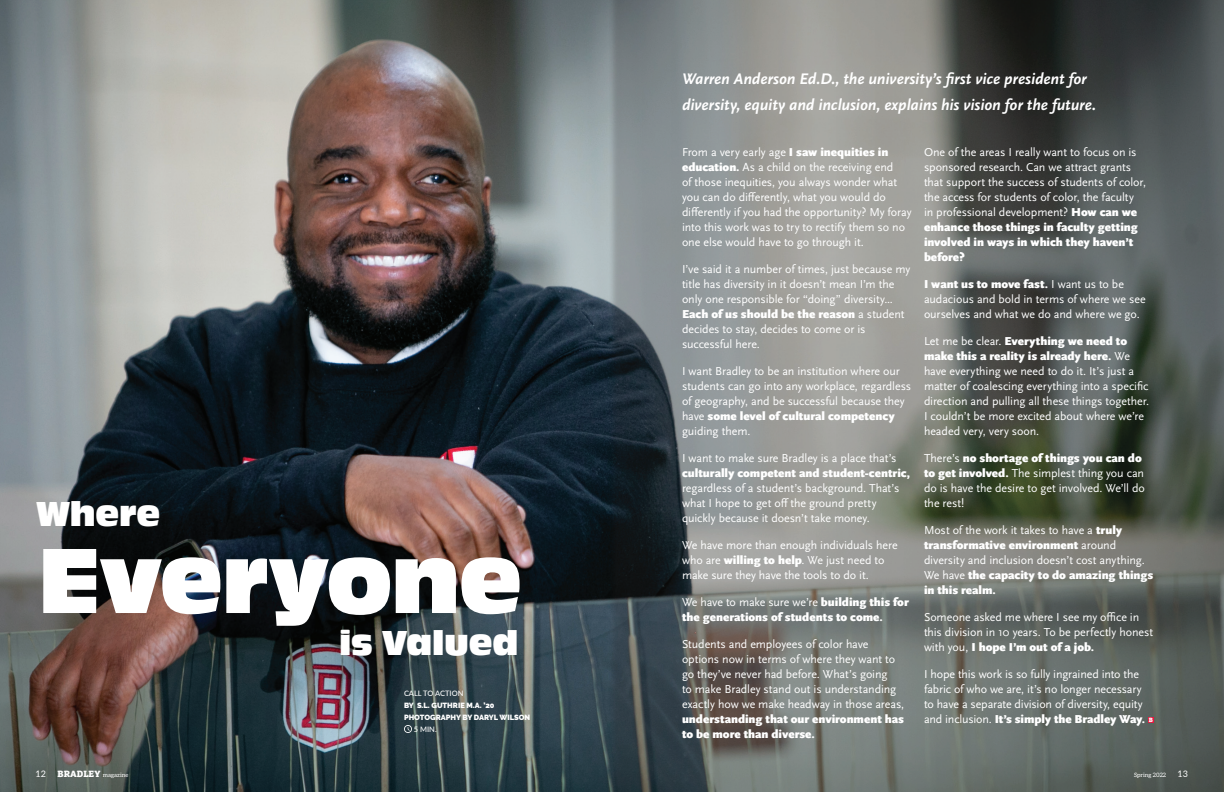
<style>
.page{position:relative;width:1224px;height:792px;background:#fff}
.page>*{position:absolute;margin:0;border:0;box-sizing:border-box;transform-origin:0 0}
.t1{font:96px "Antique Oli Com";letter-spacing:-.015em;color:#fff}
.t2{font:36px "Antique Oli Com";letter-spacing:-.005em;color:#fff}
.t3{font:italic 700 16px/26px "Scala Sans Pro";letter-spacing:-.005em;color:#fff}
.t4{font:12px/15px "Scala Sans Pro";letter-spacing:-.01em;color:#fff}
.t5{font:900 12px/15px "Scala Sans Pro";color:#fff}
.t6{font:9px "Lato";color:#fff}
.t7{font:900 7.5px/12px "Raleway";color:#fff}
.t8{font:500 7.5px "Lato";color:#fff}
.t9{font:6px "Aleo";color:#fff}
.s1{font-weight:900}
.s2{font-weight:400}
.s3{font-family:"Marselis Slab OT";font-weight:900;font-size:6px}
.s4{font-family:"Marselis Slab OT";font-weight:900;font-size:9px}
</style>
<div class="page">
<img style="left:0;top:0;width:608px;height:792px">
<svg style="left:612px;top:0;width:612px;height:792px;background:#6c706d"></svg>
<svg style="left:404px;top:725px;width:8px;height:8px"></svg>
<svg style="left:1148px;top:717px;width:6px;height:6px"></svg>
<h2 class="t2" style="left:36px;top:494px;width:126px">Where</h2>
<h1 class="t1" style="left:38px;top:527px;width:485px">Everyone</h1>
<h2 class="t2" style="left:339px;top:623px;width:181px">is Valued</h2>
<p class="t8" style="left:404px;top:688px;width:61px">CALL TO ACTION</p>
<p class="t7" style="left:404px;top:699px;width:128px">BY S.L. GUTHRIE M.A. ’20<br>PHOTOGRAPHY BY DARYL WILSON</p>
<p class="t8" style="left:414px;top:724px;width:24px">5 MIN.</p>
<h3 class="t3" style="left:682px;top:66px;width:416px">Warren Anderson Ed.D., the university’s first vice president for diversity, equity and inclusion, explains his vision for the future.</h3>
<p class="t4" style="left:682px;top:144px;width:231px">From a very early age <span class="s1">I saw inequities in education.</span> As a child on the receiving end<br>of those inequities, you always wonder what you can do differently, what you would do differently if you had the opportunity? My foray into this work was to try to rectify them so no one else would have to go through it.</p>
<p class="t4" style="left:682px;top:261px;width:230px">I’ve said it a number of times, just because my title has diversity in it doesn’t mean I’m the only one responsible for “doing” diversity...<br><span class="s1">Each of us should be the reason</span> a student decides to stay, decides to come or is successful here.</p>
<p class="t4" style="left:682px;top:363px;width:231px">I want Bradley to be an institution where our students can go into any workplace, regardless of geography, and be successful because they have <span class="s1">some level of cultural competency </span>guiding them.</p>
<p class="t4" style="left:682px;top:450px;width:216px">I want to make sure Bradley is a place that’s</p>
<p class="t5" style="left:682px;top:466px;width:229px">culturally competent and student-centric,</p>
<p class="t4" style="left:682px;top:480px;width:219px">regardless of a student’s background. That’s what I hope to get off the ground pretty quickly because it doesn’t take money.</p>
<p class="t4" style="left:682px;top:537px;width:217px">We have more than enough individuals here who are <span class="s1">willing to help</span>. We just need to make sure they have the tools to do it.</p>
<p class="t5" style="left:682px;top:595px;width:228px"><span class="s2">We have to make sure we’re</span> building this for the generations of students to come.</p>
<p class="t4" style="left:682px;top:636px;width:224px">Students and employees of color have options now in terms of where they want to go they’ve never had before. What’s going<br>to make Bradley stand out is understanding exactly how we make headway in those areas,</p>
<p class="t5" style="left:682px;top:712px;width:223px">understanding that our environment has to be more than diverse.</p>
<p class="t4" style="left:924px;top:144px;width:224px">One of the areas I really want to focus on is sponsored research. Can we attract grants that support the success of students of color, the access for students of color, the faculty in professional development? <span class="s1">How can we enhance those things in faculty getting involved in ways in which they haven’t before?</span></p>
<p class="t4" style="left:924px;top:276px;width:223px"><span class="s1">I want us to move fast.</span> I want us to be audacious and bold in terms of where we see ourselves and what we do and where we go.</p>
<p class="t4" style="left:924px;top:333px;width:227px">Let me be clear. <span class="s1">Everything we need to make this a reality is already here.</span> We have everything we need to do it. It’s just a matter of coalescing everything into a specific direction and pulling all these things together.<br>I couldn’t be more excited about where we’re headed very, very soon.</p>
<p class="t4" style="left:924px;top:450px;width:222px">There’s <span class="s1">no shortage of things you can do to get involved.</span> The simplest thing you can do is have the desire to get involved. We’ll do the rest!</p>
<p class="t4" style="left:924px;top:522px;width:231px">Most of the work it takes to have a <span class="s1">truly transformative environment</span> around diversity and inclusion doesn’t cost anything.<br>We have <span class="s1">the capacity to do amazing things in this realm.</span></p>
<p class="t4" style="left:924px;top:609px;width:231px">Someone asked me where I see my office in this division in 10 years. To be perfectly honest with you, <span class="s1">I hope I’m out of a job.</span></p>
<p class="t4" style="left:924px;top:666px;width:231px">I hope this work is so fully ingrained into the fabric of who we are, it’s no longer necessary to have a separate division of diversity, equity and inclusion. <span class="s1">It’s simply the Bradley Way.</span> <span class="s3">B</span></p>
<p class="t6" style="left:35px;top:767px;width:12px">12</p>
<p class="t9" style="left:58px;top:771px;width:72px"><span class="s4">BRADLEY</span> magazine</p>
<p class="t9" style="left:1134px;top:771px;width:33px">Spring 2022</p>
<p class="t6" style="left:1178px;top:767px;width:12px">13</p>
</div>
